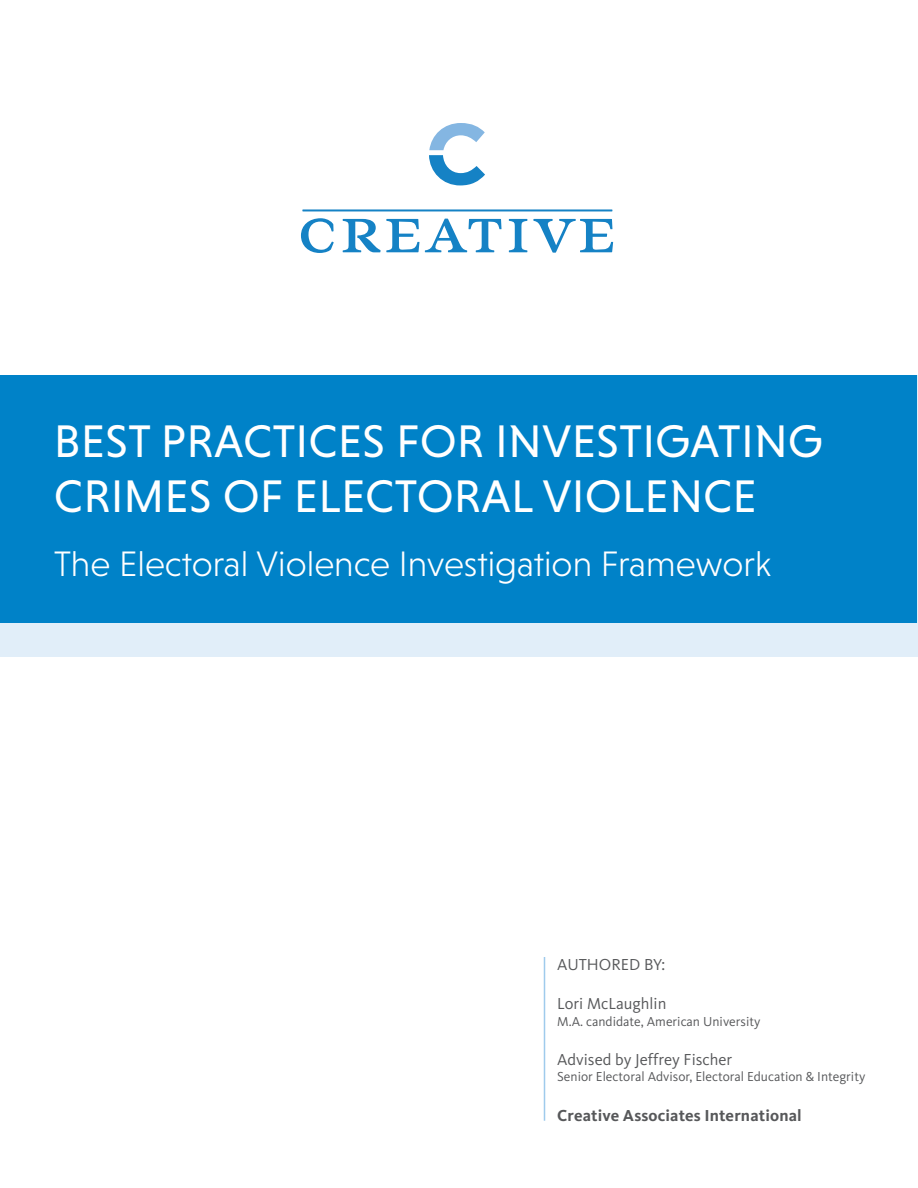
<style>
.page{position:relative;width:918px;height:1188px;background:#fff}
.page>*{position:absolute;margin:0;border:0;box-sizing:border-box;transform-origin:0 0}
.t1{font:46.5px/55.5px "Niveau Grotesk";letter-spacing:.015em;color:#fff}
.t2{font:300 36px "Niveau Grotesk";color:#fff}
.t3{font:16.5px "Kievit OT";color:#57585a}
.t4{font:700 16.5px "Kievit OT";letter-spacing:.01em;color:#57585a}
.t5{font:13.5px "Kievit OT";color:#57585a}
</style>
<div class="page">
<div style="left:0;top:375px;width:918px;height:282px;background:#e1eef9"></div>
<div style="left:1px;top:375px;width:916px;height:248px;background:#0082c8"></div>
<svg style="left:429px;top:123px;width:56px;height:62px"></svg>
<svg style="left:301px;top:218px;width:33px;height:35px"></svg>
<svg style="left:343px;top:219px;width:159px;height:33px"></svg>
<svg style="left:509px;top:219px;width:18px;height:33px"></svg>
<svg style="left:533px;top:219px;width:80px;height:34px"></svg>
<hr style="left:302px;top:209px;width:310px;height:2px;background:#1582c5">
<hr style="left:544px;top:957px;width:1px;height:164px;background:#9fcbec">
<h1 class="t1" style="left:54px;top:413px;width:770px">BEST PRACTICES FOR INVESTIGATING<br>CRIMES OF ELECTORAL VIOLENCE</h1>
<h2 class="t2" style="left:54px;top:543px;width:719px">The Electoral Violence Investigation Framework</h2>
<p class="t3" style="left:557px;top:955px;width:110px">AUTHORED BY:</p>
<p class="t3" style="left:557px;top:994px;width:111px">Lori McLaughlin</p>
<p class="t5" style="left:557px;top:1013px;width:205px">M.A. candidate, American University</p>
<p class="t3" style="left:557px;top:1050px;width:177px">Advised by Jeffrey Fischer</p>
<p class="t5" style="left:557px;top:1069px;width:310px">Senior Electoral Advisor, Electoral Education &amp; Integrity</p>
<p class="t4" style="left:557px;top:1106px;width:246px">Creative Associates International</p>
</div>
